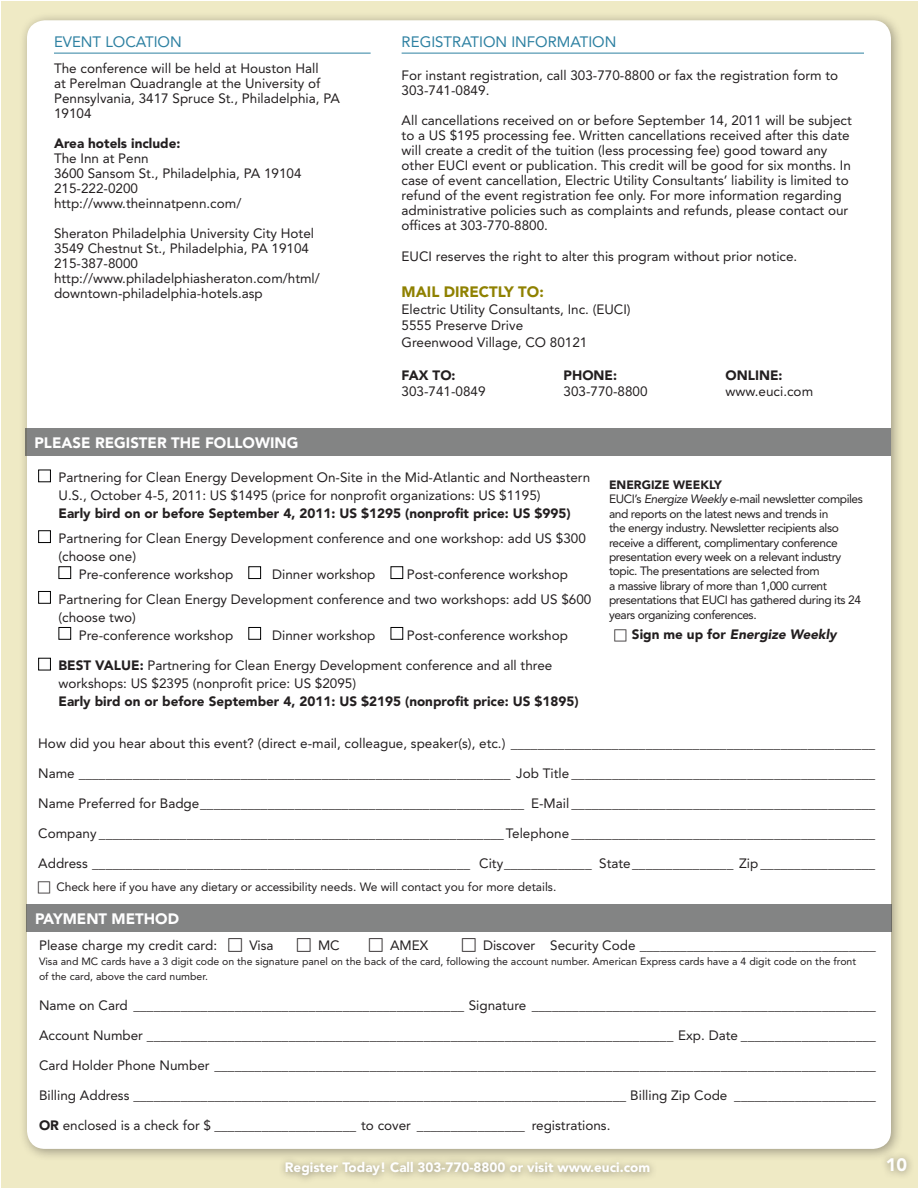
<style>
.page{position:relative;width:918px;height:1188px;background:#fff}
.page>*{position:absolute;margin:0;border:0;box-sizing:border-box;transform-origin:0 0}
.t1{font:900 18px "Avenir LT Std";color:#fff}
.t2{font:900 15px "Avenir LT Std";color:#fff}
.titles{font:15px "Avenir LT Std";color:#2e81a2}
.t3{font:900 15px "Avenir LT Std";color:#8f8100}
.t4{font:13.5px/15px "Avenir LT Std";color:#231f20}
.t5{font:900 13.5px "Avenir LT Std";color:#231f20}
.t6{font:900 13.5px "Avenir LT Std";color:#fff}
.t7{font:italic 900 13.5px "Avenir LT Std";color:#231f20}
.t8{font:12px/14.4px "Avenir LT Std";letter-spacing:-.035em;color:#231f20}
.t9{font:12px "Avenir LT Std";letter-spacing:-.01em;color:#231f20}
.t10{font:900 12px "Avenir LT Std";color:#231f20}
.t11{font:10.5px/15px "Avenir LT Std";color:#231f20}
.s1{font-weight:900}
.s2{font-style:italic}
.s3{font-style:normal}
</style>
<div class="page">
<div style="left:1px;top:1px;width:917px;height:1187px;background:#efeac5"></div>
<div style="left:18px;top:11px;width:885px;height:1150px;background:#231f20;opacity:.4"></div>
<div style="left:27px;top:20px;width:864px;height:1129px;background:#fff;border-radius:18px"></div>
<div style="left:878px;top:1151px;width:36px;height:28px;background:#231f20;opacity:.52"></div>
<div style="left:278px;top:1155px;width:380px;height:28px;background:#231f20;opacity:.52"></div>
<div style="left:26px;top:428px;width:865px;height:28px;background:#838484"></div>
<hr style="left:54px;top:53px;width:317px;height:1px;background:#2e81a2">
<div style="left:26px;top:904px;width:866px;height:28px;background:#838484"></div>
<hr style="left:402px;top:53px;width:462px;height:1px;background:#2e81a2">
<div style="left:38px;top:470px;width:13px;height:12px;background:#fff;border:1px solid #000"></div>
<div style="left:38px;top:530px;width:13px;height:13px;background:#fff;border:1px solid #000"></div>
<div style="left:58px;top:566px;width:13px;height:13px;background:#fff;border:1px solid #000"></div>
<div style="left:248px;top:566px;width:13px;height:13px;background:#fff;border:1px solid #000"></div>
<div style="left:391px;top:566px;width:12px;height:13px;background:#fff;border:1px solid #000"></div>
<div style="left:38px;top:591px;width:13px;height:13px;background:#fff;border:1px solid #000"></div>
<div style="left:58px;top:627px;width:13px;height:13px;background:#fff;border:1px solid #000"></div>
<div style="left:248px;top:627px;width:13px;height:13px;background:#fff;border:1px solid #000"></div>
<div style="left:391px;top:627px;width:12px;height:13px;background:#fff;border:1px solid #000"></div>
<div style="left:38px;top:658px;width:13px;height:12px;background:#fff;border:1px solid #000"></div>
<p class="titles" style="left:54px;top:33px;width:129px">EVENT LOCATION</p>
<p class="t4" style="left:54px;top:61px;width:287px">The conference will be held at Houston Hall<br>at Perelman Quadrangle at the University of Pennsylvania, 3417 Spruce St., Philadelphia, PA 19104</p>
<p class="t5" style="left:54px;top:135px;width:128px">Area hotels include:</p>
<p class="t4" style="left:54px;top:151px;width:96px">The Inn at Penn</p>
<p class="t4" style="left:54px;top:166px;width:249px">3600 Sansom St., Philadelphia, PA 19104</p>
<p class="t4" style="left:54px;top:181px;width:86px">215-222-0200</p>
<p class="t4" style="left:54px;top:196px;width:189px">http://www.theinnatpenn.com/</p>
<p class="t4" style="left:54px;top:226px;width:262px">Sheraton Philadelphia University City Hotel</p>
<p class="t4" style="left:54px;top:241px;width:257px">3549 Chestnut St., Philadelphia, PA 19104</p>
<p class="t4" style="left:54px;top:256px;width:86px">215-387-8000</p>
<p class="t4" style="left:54px;top:271px;width:267px">http://www.philadelphiasheraton.com/html/ downtown-philadelphia-hotels.asp</p>
<p class="t2" style="left:35px;top:434px;width:265px">PLEASE REGISTER THE FOLLOWING</p>
<p class="titles" style="left:402px;top:33px;width:216px">REGISTRATION INFORMATION</p>
<p class="t4" style="left:402px;top:68px;width:438px">For instant registration, call 303-770-8800 or fax the registration form to<br>303-741-0849.</p>
<p class="t4" style="left:402px;top:113px;width:452px">All cancellations received on or before September 14, 2011 will be subject to a US $195 processing fee. Written cancellations received after this date will create a credit of the tuition (less processing fee) good toward any other EUCI event or publication. This credit will be good for six months. In case of event cancellation, Electric Utility Consultants’ liability is limited to refund of the event registration fee only. For more information regarding administrative policies such as complaints and refunds, please contact our offices at 303-770-8800.</p>
<p class="t4" style="left:402px;top:249px;width:397px">EUCI reserves the right to alter this program without prior notice.</p>
<p class="t3" style="left:402px;top:283px;width:144px">MAIL DIRECTLY TO:</p>
<p class="t4" style="left:402px;top:302px;width:231px">Electric Utility Consultants, Inc. (EUCI)</p>
<p class="t4" style="left:402px;top:318px;width:123px">5555 Preserve Drive</p>
<p class="t4" style="left:402px;top:335px;width:187px">Greenwood Village, CO 80121</p>
<p class="t5" style="left:402px;top:367px;width:55px">FAX TO:</p>
<p class="t5" style="left:564px;top:367px;width:55px">PHONE:</p>
<p class="t5" style="left:726px;top:367px;width:58px">ONLINE:</p>
<p class="t4" style="left:402px;top:384px;width:86px">303-741-0849</p>
<p class="t4" style="left:564px;top:384px;width:86px">303-770-8800</p>
<p class="t4" style="left:726px;top:384px;width:89px">www.euci.com</p>
<p class="t4" style="left:58px;top:469px;width:533px;line-height:18px">Partnering for Clean Energy Development On-Site in the Mid-Atlantic and Northeastern<br>U.S., October 4-5, 2011: US $1495 (price for nonprofit organizations: US $1195)</p>
<p class="t5" style="left:58px;top:505px;width:514px">Early bird on or before September 4, 2011: US $1295 (nonprofit price: US $995)</p>
<p class="t4" style="left:58px;top:531px;width:529px">Partnering for Clean Energy Development conference and one workshop: add US $300</p>
<p class="t4" style="left:58px;top:549px;width:79px">(choose one)</p>
<p class="t4" style="left:79px;top:567px;width:156px">Pre-conference workshop</p>
<p class="t4" style="left:272px;top:567px;width:105px">Dinner workshop</p>
<p class="t4" style="left:407px;top:567px;width:163px">Post-conference workshop</p>
<p class="t4" style="left:58px;top:590px;width:534px;line-height:18px">Partnering for Clean Energy Development conference and two workshops: add US $600 (choose two)</p>
<p class="t4" style="left:79px;top:628px;width:156px">Pre-conference workshop</p>
<p class="t4" style="left:272px;top:628px;width:105px">Dinner workshop</p>
<p class="t4" style="left:407px;top:628px;width:163px">Post-conference workshop</p>
<p class="t4" style="left:58px;top:657px;width:522px;line-height:18px"><span class="s1">BEST VALUE:</span> Partnering for Clean Energy Development conference and all three workshops: US $2395 (nonprofit price: US $2095)<br><span class="s1">Early bird on or before September 4, 2011: US $2195 (nonprofit price: US $1895)</span></p>
<p class="t10" style="left:609px;top:478px;width:114px">ENERGIZE WEEKLY</p>
<p class="t8" style="left:609px;top:492px;width:256px">EUCI’s <span class="s2">Energize Weekly</span> e-mail newsletter compiles and reports on the latest news and trends in<br>the energy industry. Newsletter recipients also receive a different, complimentary conference presentation every week on a relevant industry topic. The presentations are selected from<br>a massive library of more than 1,000 current presentations that EUCI has gathered during its 24 years organizing conferences.</p>
<p class="t7" style="left:632px;top:626px;width:206px"><span class="s3">Sign me up for</span> Energize Weekly</p>
<p class="t4" style="left:38px;top:736px;width:838px">How did you hear about this event? (direct e-mail, colleague, speaker(s), etc.) ______________________________________________________</p>
<p class="t4" style="left:38px;top:766px;width:839px">Name ________________________________________________________________ Job Title _____________________________________________</p>
<p class="t4" style="left:38px;top:796px;width:839px">Name Preferred for Badge________________________________________________ E-Mail _____________________________________________</p>
<p class="t4" style="left:38px;top:826px;width:839px">Company ____________________________________________________________ Telephone _____________________________________________</p>
<p class="t4" style="left:38px;top:856px;width:839px">Address ________________________________________________________ City_____________ State_______________ Zip _________________</p>
<p class="t9" style="left:57px;top:880px;width:501px">Check here if you have any dietary or accessibility needs. We will contact you for more details.</p>
<p class="t2" style="left:35px;top:910px;width:145px">PAYMENT METHOD</p>
<p class="t4" style="left:39px;top:938px;width:180px">Please charge my credit card:</p>
<p class="t4" style="left:249px;top:938px;width:26px">Visa</p>
<p class="t4" style="left:318px;top:938px;width:23px">MC</p>
<p class="t4" style="left:390px;top:938px;width:40px">AMEX</p>
<p class="t4" style="left:483px;top:938px;width:394px">Discover Security Code ___________________________________</p>
<p class="t11" style="left:39px;top:954px;width:819px">Visa and MC cards have a 3 digit code on the signature panel on the back of the card, following the account number. American Express cards have a 4 digit code on the front of the card, above the card number.</p>
<p class="t4" style="left:39px;top:998px;width:839px">Name on Card _________________________________________________ Signature ___________________________________________________</p>
<p class="t4" style="left:39px;top:1028px;width:838px">Account Number ______________________________________________________________________________ Exp. Date ____________________</p>
<p class="t4" style="left:39px;top:1058px;width:838px">Card Holder Phone Number __________________________________________________________________________________________________</p>
<p class="t4" style="left:39px;top:1088px;width:838px">Billing Address _________________________________________________________________________ Billing Zip Code _____________________</p>
<p class="t4" style="left:39px;top:1118px;width:573px"><span class="s1">OR</span> enclosed is a check for $ _____________________ to cover ________________ registrations.</p>
<p class="t6" style="left:285px;top:1159px;width:367px">Register Today! Call 303-770-8800 or visit www.euci.com</p>
<p class="t1" style="left:886px;top:1153px;width:23px">10</p>
</div>
